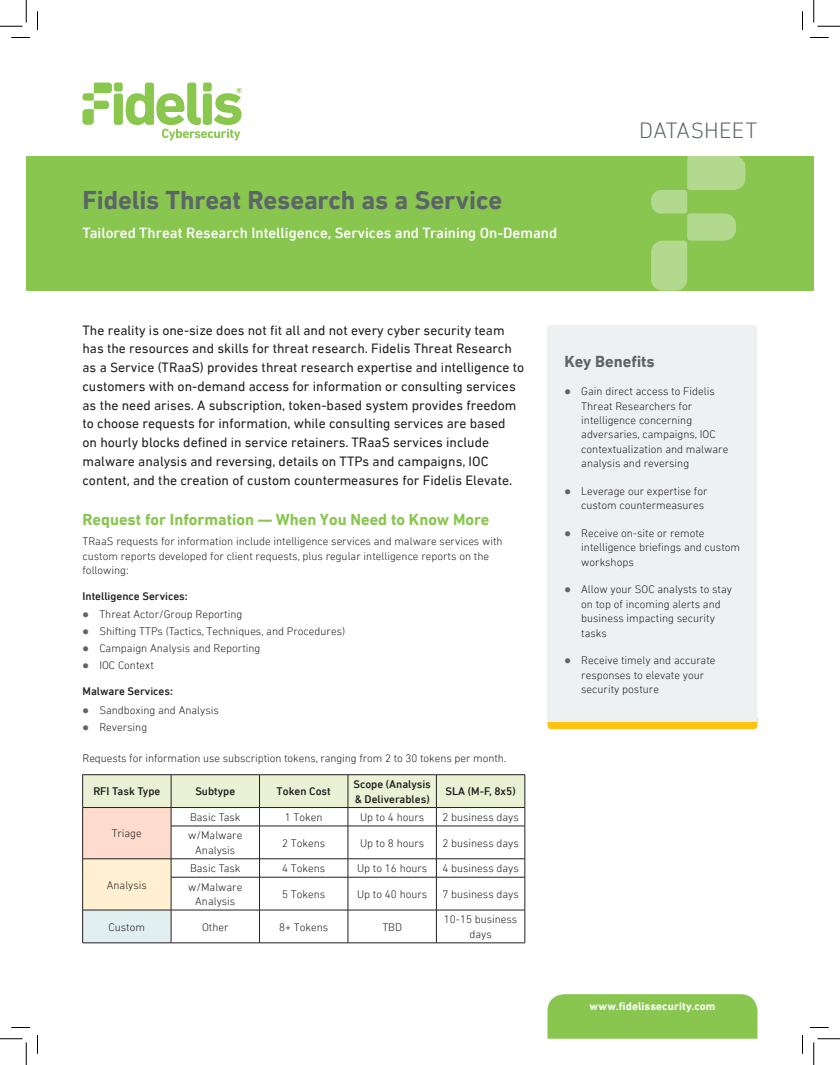
<style>
.page{position:relative;width:840px;height:1065px;background:#fff}
.page>*{position:absolute;margin:0;border:0;box-sizing:border-box;transform-origin:0 0}
.t1{font:700 26.25px "DIN Next LT Pro";letter-spacing:-.01em;color:#5c6668}
.t2{font:300 22.5px "DIN Next LT Pro";letter-spacing:.01em;color:#5c6668}
.header_1___yellow{font:700 16.25px "DIN Next LT Pro";color:#89c650}
.header_1___gray{font:700 16.25px "DIN Next LT Pro";color:#5c6668}
.subtitle___white{font:500 15px "DIN Next LT Pro";color:#fff}
.header_1___yellow-2{font:13.75px/18.8px "DIN Next LT Pro";color:#231f20}
.body{font:300 11.25px/14.4px "DIN Next LT Pro";color:#231f20}
.bullet{font:300 11.25px/14.4px "DIN Next LT Pro";color:#231f20;text-align:center}
.bullet-2{font:500 11.25px/14.4px "DIN Next LT Pro";color:#231f20}
.body-2{font:500 11.25px "DIN Next LT Pro";color:#231f20}
.t3{font:700 11.25px "DIN Next LT Pro";letter-spacing:.01em;color:#fff}
</style>
<div class="page">
<div style="left:26px;top:156px;width:788px;height:135px;background:#89c650"></div>
<div style="left:548px;top:994px;width:210px;height:45px;background:#89c650"></div>
<svg style="left:651px;top:156px;width:94px;height:135px"></svg>
<svg style="left:83px;top:83px;width:29px;height:42px"></svg>
<div style="left:114px;top:93px;width:9px;height:32px;background:#8ac74f;border-radius:3px"></div>
<div style="left:114px;top:83px;width:9px;height:9px;background:#8ac74f;border-radius:2px"></div>
<svg style="left:126px;top:83px;width:116px;height:57px"></svg>
<div style="left:83px;top:808px;width:88px;height:51px;background:#fddcce"></div>
<div style="left:83px;top:859px;width:88px;height:51px;background:#fef0d0"></div>
<div style="left:83px;top:910px;width:88px;height:33px;background:#e2eff1"></div>
<hr style="left:82px;top:910px;width:1px;height:33px;background:#231f20">
<hr style="left:82px;top:943px;width:89px;height:1px;background:#231f20">
<hr style="left:171px;top:910px;width:1px;height:33px;background:#231f20">
<hr style="left:171px;top:943px;width:89px;height:1px;background:#231f20">
<hr style="left:525px;top:910px;width:1px;height:33px;background:#231f20">
<hr style="left:436px;top:943px;width:89px;height:1px;background:#231f20">
<hr style="left:525px;top:826px;width:1px;height:33px;background:#231f20">
<hr style="left:171px;top:826px;width:89px;height:1px;background:#231f20">
<hr style="left:260px;top:826px;width:88px;height:1px;background:#231f20">
<hr style="left:348px;top:826px;width:88px;height:1px;background:#231f20">
<hr style="left:436px;top:826px;width:89px;height:1px;background:#231f20">
<hr style="left:171px;top:859px;width:89px;height:1px;background:#231f20">
<hr style="left:260px;top:859px;width:88px;height:1px;background:#231f20">
<hr style="left:348px;top:859px;width:88px;height:1px;background:#231f20">
<hr style="left:436px;top:859px;width:89px;height:1px;background:#231f20">
<svg style="left:525px;top:859px;width:1px;height:18px"></svg>
<hr style="left:171px;top:877px;width:89px;height:1px;background:#231f20">
<hr style="left:260px;top:877px;width:88px;height:1px;background:#231f20">
<hr style="left:348px;top:877px;width:88px;height:1px;background:#231f20">
<hr style="left:436px;top:877px;width:89px;height:1px;background:#231f20">
<hr style="left:525px;top:877px;width:1px;height:33px;background:#231f20">
<hr style="left:171px;top:910px;width:89px;height:1px;background:#231f20">
<hr style="left:260px;top:910px;width:88px;height:1px;background:#231f20">
<hr style="left:348px;top:910px;width:88px;height:1px;background:#231f20">
<hr style="left:436px;top:910px;width:89px;height:1px;background:#231f20">
<hr style="left:259px;top:826px;width:1px;height:33px;background:#231f20">
<svg style="left:259px;top:860px;width:1px;height:17px"></svg>
<hr style="left:259px;top:877px;width:1px;height:33px;background:#231f20">
<hr style="left:259px;top:910px;width:1px;height:33px;background:#231f20">
<hr style="left:260px;top:943px;width:88px;height:1px;background:#231f20">
<hr style="left:348px;top:826px;width:1px;height:33px;background:#231f20">
<hr style="left:436px;top:826px;width:1px;height:33px;background:#231f20">
<svg style="left:348px;top:859px;width:1px;height:18px"></svg>
<svg style="left:436px;top:859px;width:1px;height:18px"></svg>
<hr style="left:348px;top:877px;width:1px;height:33px;background:#231f20">
<hr style="left:436px;top:877px;width:1px;height:33px;background:#231f20">
<hr style="left:348px;top:910px;width:1px;height:33px;background:#231f20">
<hr style="left:436px;top:910px;width:1px;height:33px;background:#231f20">
<hr style="left:348px;top:943px;width:88px;height:1px;background:#231f20">
<svg style="left:82px;top:775px;width:444px;height:51px"></svg>
<hr style="left:82px;top:826px;width:1px;height:33px;background:#231f20">
<hr style="left:171px;top:826px;width:1px;height:33px;background:#231f20">
<hr style="left:82px;top:859px;width:89px;height:1px;background:#231f20">
<svg style="left:82px;top:859px;width:1px;height:18px"></svg>
<svg style="left:171px;top:859px;width:1px;height:18px"></svg>
<hr style="left:82px;top:877px;width:1px;height:33px;background:#231f20">
<hr style="left:171px;top:877px;width:1px;height:33px;background:#231f20">
<hr style="left:82px;top:910px;width:89px;height:1px;background:#231f20">
<svg style="left:548px;top:722px;width:210px;height:7px"></svg>
<div style="left:548px;top:325px;width:210px;height:397px;background:#eef1f1"></div>
<svg style="left:11px;top:37px;width:19px;height:1px"></svg>
<svg style="left:810px;top:37px;width:19px;height:1px"></svg>
<svg style="left:11px;top:1027px;width:19px;height:1px"></svg>
<svg style="left:810px;top:1027px;width:19px;height:1px"></svg>
<svg style="left:37px;top:11px;width:1px;height:19px"></svg>
<svg style="left:37px;top:1035px;width:1px;height:19px"></svg>
<svg style="left:802px;top:11px;width:1px;height:19px"></svg>
<svg style="left:802px;top:1035px;width:1px;height:19px"></svg>
<svg style="left:0;top:0;width:27px;height:27px"></svg>
<svg style="left:0;top:1039px;width:27px;height:26px"></svg>
<svg style="left:814px;top:0;width:26px;height:27px"></svg>
<svg style="left:814px;top:1039px;width:26px;height:26px"></svg>
<p class="t1" style="left:82px;top:185px;width:421px">Fidelis Threat Research as a Service</p>
<p class="subtitle___white" style="left:82px;top:225px;width:476px">Tailored Threat Research Intelligence, Services and Training On-Demand</p>
<h2 class="t2" style="left:639px;top:117px;width:120px">DATASHEET</h2>
<p class="header_1___yellow-2" style="left:82px;top:320px;width:443px">The reality is one-size does not fit all and not every cyber security team has the resources and skills for threat research. Fidelis Threat Research as a Service (TRaaS) provides threat research expertise and intelligence to customers with on-demand access for information or consulting services as the need arises. A subscription, token-based system provides freedom to choose requests for information, while consulting services are based<br>on hourly blocks defined in service retainers. TRaaS services include malware analysis and reversing, details on TTPs and campaigns, IOC content, and the creation of custom countermeasures for Fidelis Elevate.</p>
<p class="header_1___yellow" style="left:82px;top:510px;width:409px">Request for Information — When You Need to Know More</p>
<p class="body" style="left:82px;top:534px;width:422px">TRaaS requests for information include intelligence services and malware services with custom reports developed for client requests, plus regular intelligence reports on the following:</p>
<p class="body-2" style="left:82px;top:589px;width:107px">Intelligence Services:</p>
<p class="body" style="left:99px;top:607px;width:144px">Threat Actor/Group Reporting</p>
<p class="body" style="left:99px;top:624px;width:247px">Shifting TTPs (Tactics, Techniques, and Procedures)</p>
<p class="body" style="left:99px;top:641px;width:163px">Campaign Analysis and Reporting</p>
<p class="body" style="left:99px;top:658px;width:56px">IOC Context</p>
<p class="body-2" style="left:82px;top:685px;width:92px">Malware Services:</p>
<p class="body" style="left:99px;top:702px;width:121px">Sandboxing and Analysis</p>
<p class="body" style="left:99px;top:719px;width:49px">Reversing</p>
<p class="body" style="left:82px;top:751px;width:425px">Requests for information use subscription tokens, ranging from 2 to 30 tokens per month.</p>
<p class="bullet-2" style="left:93px;top:784px;width:69px">RFI Task Type</p>
<p class="bullet-2" style="left:195px;top:784px;width:41px">Subtype</p>
<p class="bullet-2" style="left:277px;top:784px;width:56px">Token Cost</p>
<p class="bullet-2" style="left:353px;top:777px;width:79px">Scope (Analysis &amp; Deliverables)</p>
<p class="bullet-2" style="left:446px;top:784px;width:72px">SLA (M-F, 8x5)</p>
<p class="bullet" style="left:112px;top:826px;width:31px">Triage</p>
<p class="bullet" style="left:190px;top:810px;width:52px">Basic Task</p>
<p class="bullet" style="left:285px;top:810px;width:39px">1 Token</p>
<p class="bullet" style="left:360px;top:810px;width:66px">Up to 4 hours</p>
<p class="bullet" style="left:442px;top:810px;width:78px">2 business days</p>
<p class="bullet" style="left:188px;top:828px;width:56px">w/Malware<br>Analysis</p>
<p class="bullet" style="left:282px;top:835px;width:45px">2 Tokens</p>
<p class="bullet" style="left:360px;top:835px;width:66px">Up to 8 hours</p>
<p class="bullet" style="left:442px;top:835px;width:78px">2 business days</p>
<p class="bullet" style="left:107px;top:877px;width:42px">Analysis</p>
<p class="bullet" style="left:190px;top:861px;width:52px">Basic Task</p>
<p class="bullet" style="left:282px;top:861px;width:45px">4 Tokens</p>
<p class="bullet" style="left:357px;top:861px;width:72px">Up to 16 hours</p>
<p class="bullet" style="left:442px;top:861px;width:78px">4 business days</p>
<p class="bullet" style="left:188px;top:880px;width:56px">w/Malware<br>Analysis</p>
<p class="bullet" style="left:282px;top:887px;width:45px">5 Tokens</p>
<p class="bullet" style="left:357px;top:887px;width:72px">Up to 40 hours</p>
<p class="bullet" style="left:442px;top:887px;width:78px">7 business days</p>
<p class="bullet" style="left:109px;top:920px;width:38px">Custom</p>
<p class="bullet" style="left:202px;top:920px;width:28px">Other</p>
<p class="bullet" style="left:279px;top:920px;width:51px">8+ Tokens</p>
<p class="bullet" style="left:382px;top:920px;width:21px">TBD</p>
<p class="bullet" style="left:444px;top:912px;width:75px">10-15 business days</p>
<p class="header_1___gray" style="left:564px;top:352px;width:92px">Key Benefits</p>
<p class="body" style="left:581px;top:384px;width:149px">Gain direct access to Fidelis<br>Threat Researchers for intelligence concerning adversaries, campaigns, IOC contextualization and malware analysis and reversing</p>
<p class="body" style="left:581px;top:484px;width:128px">Leverage our expertise for custom countermeasures</p>
<p class="body" style="left:581px;top:526px;width:160px">Receive on-site or remote intelligence briefings and custom workshops</p>
<p class="body" style="left:581px;top:582px;width:152px">Allow your SOC analysts to stay on top of incoming alerts and business impacting security tasks</p>
<p class="body" style="left:581px;top:653px;width:136px">Receive timely and accurate responses to elevate your security posture</p>
<p class="t3" style="left:590px;top:1000px;width:127px">www.fidelissecurity.com</p>
</div>
